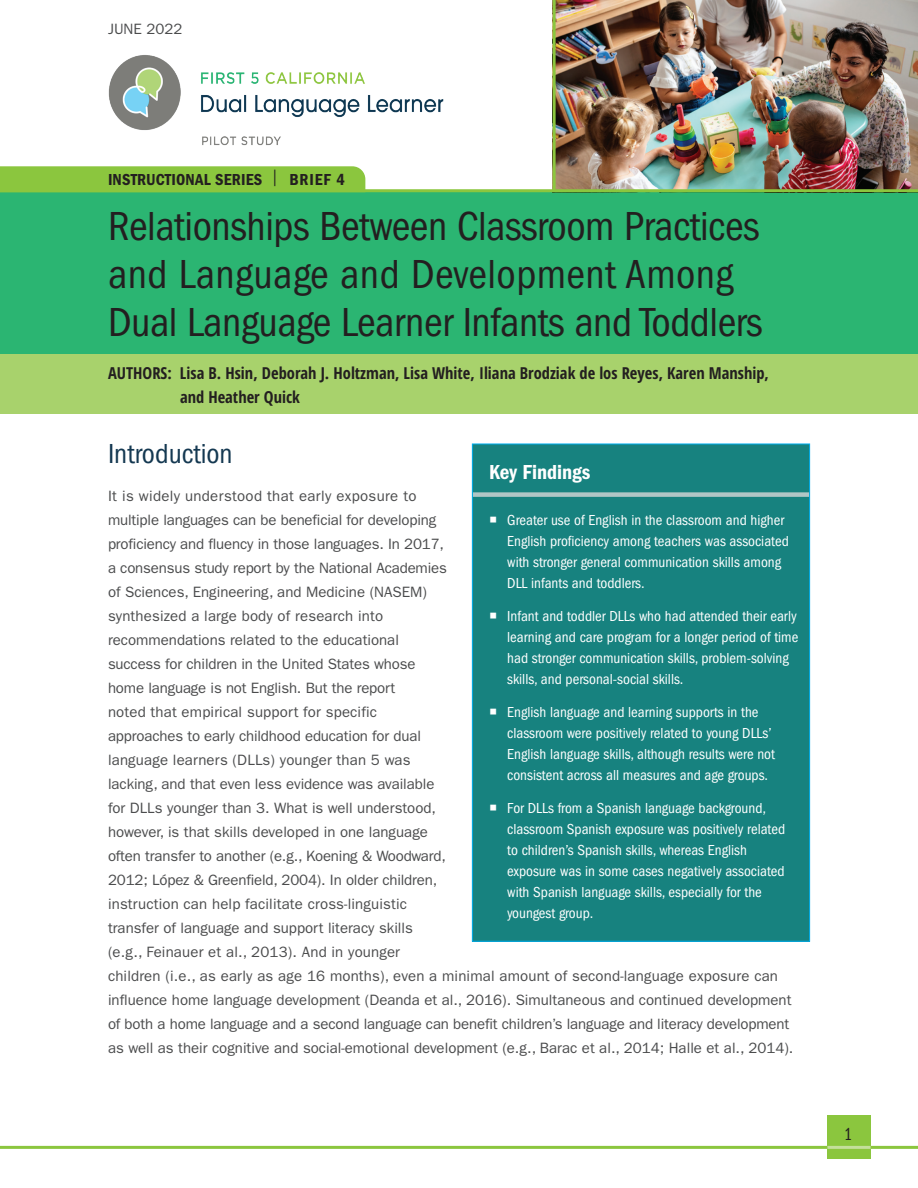
<style>
.page{position:relative;width:918px;height:1188px;background:#fff}
.page>*{position:absolute;margin:0;border:0;box-sizing:border-box;transform-origin:0 0}
.t1{font:condensed 42px/48px "ITC Franklin Gothic Std";letter-spacing:-.01em;color:#231f20}
.t2{font:condensed 28.5px "ITC Franklin Gothic Std";color:#143851}
.t3{font:21px "ITC Franklin Gothic Std Dm Cd";color:#fff}
.t4{font:18px "ITC Franklin Gothic Std Bk Cp";color:#231f20}
.t5{font:700 condensed 16.5px/24px "Open Sans";color:#231f20}
.t6{font:16.5px "ITC Franklin Gothic Std Dm Cd";letter-spacing:.01em;color:#231f20}
.t7{font:15px/24px "ITC Franklin Gothic Std";color:#4b4c4d}
.t8{font:condensed 15px/21px "ITC Franklin Gothic Std";color:#fff}
</style>
<div class="page">
<div style="left:827px;top:1115px;width:44px;height:44px;background:#8bc63e"></div>
<hr style="left:0;top:1146px;width:918px;height:3px;background:#8bc63e">
<hr style="left:827px;top:1146px;width:44px;height:3px;background:#c4df9b">
<img style="left:556px;top:0;width:362px;height:189px">
<div style="left:0;top:190px;width:918px;height:164px;background:#2bb572"></div>
<div style="left:472px;top:444px;width:338px;height:497px;background:#17827f"></div>
<div style="left:473px;top:492px;width:336px;height:5px;background:#b0c6c6"></div>
<div style="left:0;top:354px;width:918px;height:60px;background:#a8d26c"></div>
<img style="left:108px;top:55px;width:336px;height:91px">
<hr style="left:553px;top:0;width:3px;height:190px;background:#8bc63e">
<hr style="left:0;top:189px;width:918px;height:3px;background:#8bc63e">
<div style="left:0;top:166px;width:365px;height:23px;background:#8bc63e"></div>
<p class="t7" style="left:108px;top:17px;width:76px">JUNE 2022</p>
<p class="t6" style="left:108px;top:170px;width:173px">INSTRUCTIONAL SERIES <sup>|</sup></p>
<p class="t6" style="left:289px;top:170px;width:57px">BRIEF 4</p>
<h1 class="t1" style="left:108px;top:203px;width:656px">Relationships Between Classroom Practices and Language and Development Among<br>Dual Language Learner Infants and Toddlers</h1>
<p class="t5" style="left:180px;top:361px;width:591px;text-indent:-72px">AUTHORS: Lisa B. Hsin, Deborah J. Holtzman, Lisa White, Iliana Brodziak de los Reyes, Karen Manship, and Heather Quick</p>
<h2 class="t2" style="left:108px;top:438px;width:126px">Introduction</h2>
<p class="t7" style="left:108px;top:484px;width:687px">It is widely understood that early exposure to<br>multiple languages can be beneficial for developing<br>proficiency and fluency in those languages. In 2017,<br>a consensus study report by the National Academies<br>of Sciences, Engineering, and Medicine (NASEM)<br>synthesized a large body of research into<br>recommendations related to the educational<br>success for children in the United States whose<br>home language is not English. But the report<br>noted that empirical support for specific<br>approaches to early childhood education for dual<br>language learners (DLLs) younger than 5 was<br>lacking, and that even less evidence was available<br>for DLLs younger than 3. What is well understood,<br>however, is that skills developed in one language<br>often transfer to another (e.g., Koening &amp; Woodward,<br>2012; López &amp; Greenfield, 2004). In older children,<br>instruction can help facilitate cross-linguistic<br>transfer of language and support literacy skills<br>(e.g., Feinauer et al., 2013). And in younger<br>children (i.e., as early as age 16 months), even a minimal amount of second-language exposure can influence home language development (Deanda et al., 2016). Simultaneous and continued development of both a home language and a second language can benefit children’s language and literacy development as well as their cognitive and social-emotional development (e.g., Barac et al., 2014; Halle et al., 2014).</p>
<p class="t3" style="left:489px;top:460px;width:103px">Key Findings</p>
<p class="t8" style="left:507px;top:510px;width:283px">Greater use of English in the classroom and higher English proficiency among teachers was associated with stronger general communication skills among DLL infants and toddlers.</p>
<p class="t8" style="left:507px;top:606px;width:293px">Infant and toddler DLLs who had attended their early learning and care program for a longer period of time had stronger communication skills, problem-solving skills, and personal-social skills.</p>
<p class="t8" style="left:507px;top:702px;width:269px">English language and learning supports in the classroom were positively related to young DLLs’ English language skills, although results were not consistent across all measures and age groups.</p>
<p class="t8" style="left:507px;top:798px;width:280px">For DLLs from a Spanish language background, classroom Spanish exposure was positively related to children’s Spanish skills, whereas English exposure was in some cases negatively associated with Spanish language skills, especially for the youngest group.</p>
<p class="t4" style="left:844px;top:1124px;width:9px">1</p>
</div>
